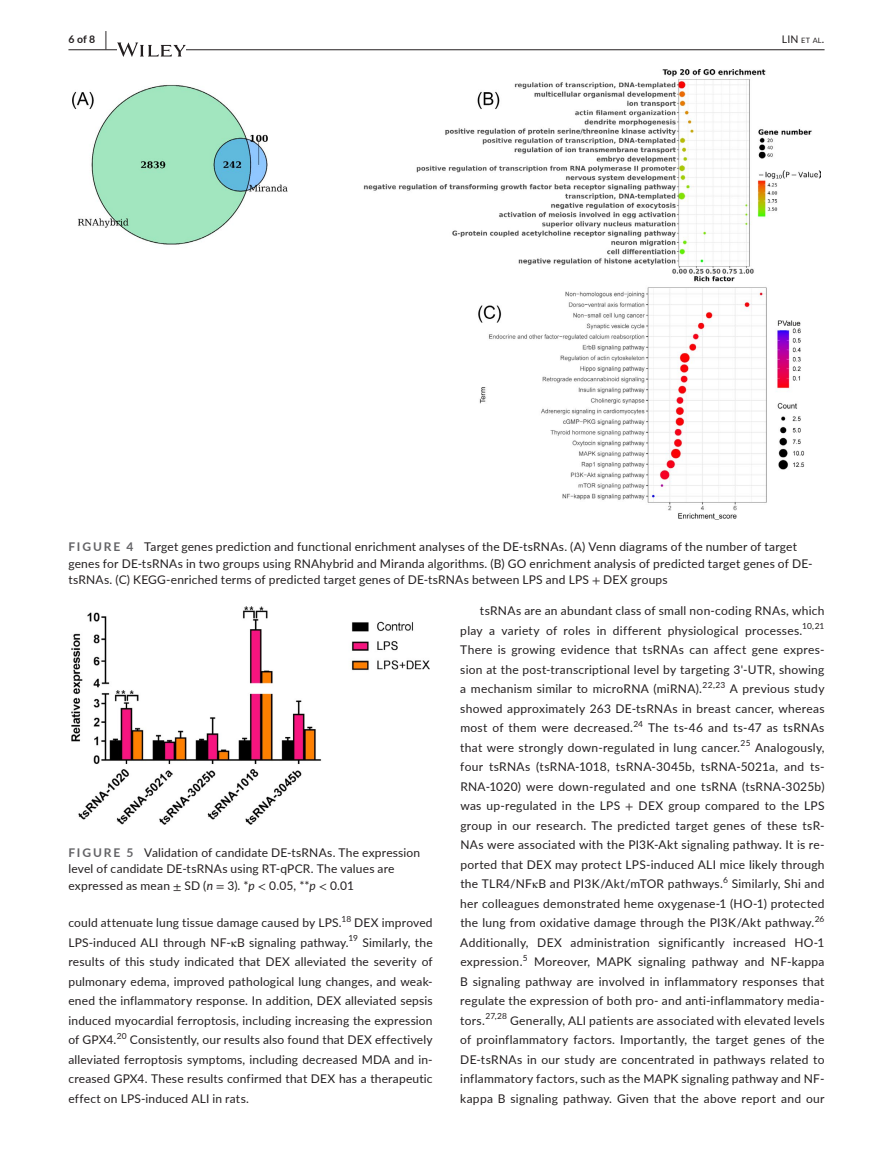
<style>
.page{position:relative;width:893px;height:1174px;background:#fff}
.page>*{position:absolute;margin:0;border:0;box-sizing:border-box;transform-origin:0 0}
.t1{font:12px/19.5px "Lato";letter-spacing:.02em;color:#231f20;text-align:justify}
.t2{font:10.5px "Lato";color:#231f20}
.t3{font:700 10.5px "Lato";color:#231f20}
.t4{font:8.4px "Lato";letter-spacing:.01em;color:#231f20}
.s1{font-size:19.5px}
.s2{font-size:7.35px}
.s3{font-weight:700;color:#636366}
.s4{font-family:"STIX"}
.s5{font-style:italic}
</style>
<div class="page">
<hr style="left:68px;top:49px;width:756px;height:1px;background:#231f20">
<svg style="left:117px;top:42px;width:69px;height:15px"></svg>
<img style="left:72px;top:69px;width:749px;height:450px">
<img style="left:72px;top:606px;width:357px;height:218px">
<p class="t3" style="left:68px;top:31px;width:40px">6of8 <span class="s1">|</span></p>
<p class="t2" style="left:782px;top:31px;width:44px">LIN <span class="s2">et al</span>.</p>
<p class="t1" style="left:68px;top:538px;width:746px;line-height:16.5px;text-align:left"><span class="s3">FIGURE 4</span> Target genes prediction and functional enrichment analyses of the DE-tsRNAs. (A) Venn diagrams of the number of target genes for DE-tsRNAs in two groups using RNAhybrid and Miranda algorithms. (B) GO enrichment analysis of predicted target genes of DE&shy;tsRNAs. (C) KEGG-enriched terms of predicted target genes of DE-tsRNAs between LPS and LPS <span class="s4">+</span> DEX groups</p>
<p class="t1" style="left:68px;top:843px;width:353px;line-height:16.5px;text-align:left"><span class="s3">FIGURE 5</span> Validation of candidate DE-tsRNAs. The expression level of candidate DE-tsRNAs using RT-qPCR. The values are expressed as mean <span class="s4">±</span> SD (<span class="s5">n</span> <span class="s4">=</span> 3). *<span class="s5">p</span> <span class="s4">&lt;</span> 0.05, **<span class="s5">p</span> <span class="s4">&lt;</span> 0.01</p>
<p class="t1" style="left:68px;top:912px;width:275px">could attenuate lung tissue damage caused by LPS.</p>
<p class="t4" style="left:341px;top:913px;width:11px">18</p>
<p class="t1" style="left:354px;top:912px;width:80px">DEX improved</p>
<p class="t1" style="left:68px;top:932px;width:282px">LPS-induced ALI through NF-<span class="s4">κ</span>B signaling pathway.</p>
<p class="t4" style="left:349px;top:932px;width:11px">19</p>
<p class="t1" style="left:68px;top:932px;width:366px;text-indent:294px">Similarly, the results of this study indicated that DEX alleviated the severity of pulmonary edema, improved pathological lung changes, and weak&shy;ened the inflammatory response. In addition, DEX alleviated sepsis induced myocardial ferroptosis, including increasing the expression of GPX4.<sup>20</sup> Consistently, our results also found that DEX effectively alleviated ferroptosis symptoms, including decreased MDA and in&shy;creased GPX4. These results confirmed that DEX has a therapeutic effect on LPS-induced ALI in rats.</p>
<p class="t1" style="left:460px;top:600px;width:366px;text-indent:19px">tsRNAs are an abundant class of small non-coding RNAs, which play a variety of roles in different physiological processes.</p>
<p class="t4" style="left:802px;top:620px;width:24px">10,21</p>
<p class="t1" style="left:460px;top:639px;width:366px">There is growing evidence that tsRNAs can affect gene expres&shy;sion at the post-transcriptional level by targeting 3'-UTR, showing a mechanism similar to microRNA (miRNA).</p>
<p class="t4" style="left:703px;top:679px;width:24px">22,23</p>
<p class="t1" style="left:460px;top:678px;width:366px;text-indent:269px">A previous study showed approximately 263 DE-tsRNAs in breast cancer, whereas most of them were decreased.</p>
<p class="t4" style="left:633px;top:718px;width:11px">24</p>
<p class="t1" style="left:460px;top:717px;width:366px;text-indent:188px">The ts-46 and ts-47 as tsRNAs that were strongly down-regulated in lung cancer.</p>
<p class="t4" style="left:741px;top:737px;width:11px">25</p>
<p class="t1" style="left:460px;top:737px;width:366px;text-indent:295px">Analogously, four tsRNAs (tsRNA-1018, tsRNA-3045b, tsRNA-5021a, and ts-RNA-1020) were down-regulated and one tsRNA (tsRNA-3025b) was up-regulated in the LPS <span class="s4">+</span> DEX group compared to the LPS group in our research. The predicted target genes of these tsR-NAs were associated with the PI3K-Akt signaling pathway. It is re&shy;ported that DEX may protect LPS-induced ALI mice likely through the TLR4/NF<span class="s4">κ</span>B and PI3K/Akt/mTOR pathways.<sup>6</sup> Similarly, Shi and her colleagues demonstrated heme oxygenase-1 (HO-1) protected the lung from oxidative damage through the PI3K/Akt pathway.</p>
<p class="t4" style="left:815px;top:913px;width:11px">26</p>
<p class="t1" style="left:460px;top:932px;width:366px">Additionally, DEX administration significantly increased HO-1 expression.</p>
<p class="t4" style="left:523px;top:952px;width:6px">5</p>
<p class="t1" style="left:460px;top:951px;width:366px;text-indent:74px">Moreover, MAPK signaling pathway and NF-kappa B signaling pathway are involved in inflammatory responses that regulate the expression of both pro- and anti-inflammatory media&shy;tors.<sup>27,28</sup> Generally, ALI patients are associated with elevated levels of proinflammatory factors. Importantly, the target genes of the DE-tsRNAs in our study are concentrated in pathways related to inflammatory factors, such as the MAPK signaling pathway and NF&shy;kappa B signaling pathway. Given that the above report and our</p>
</div>
